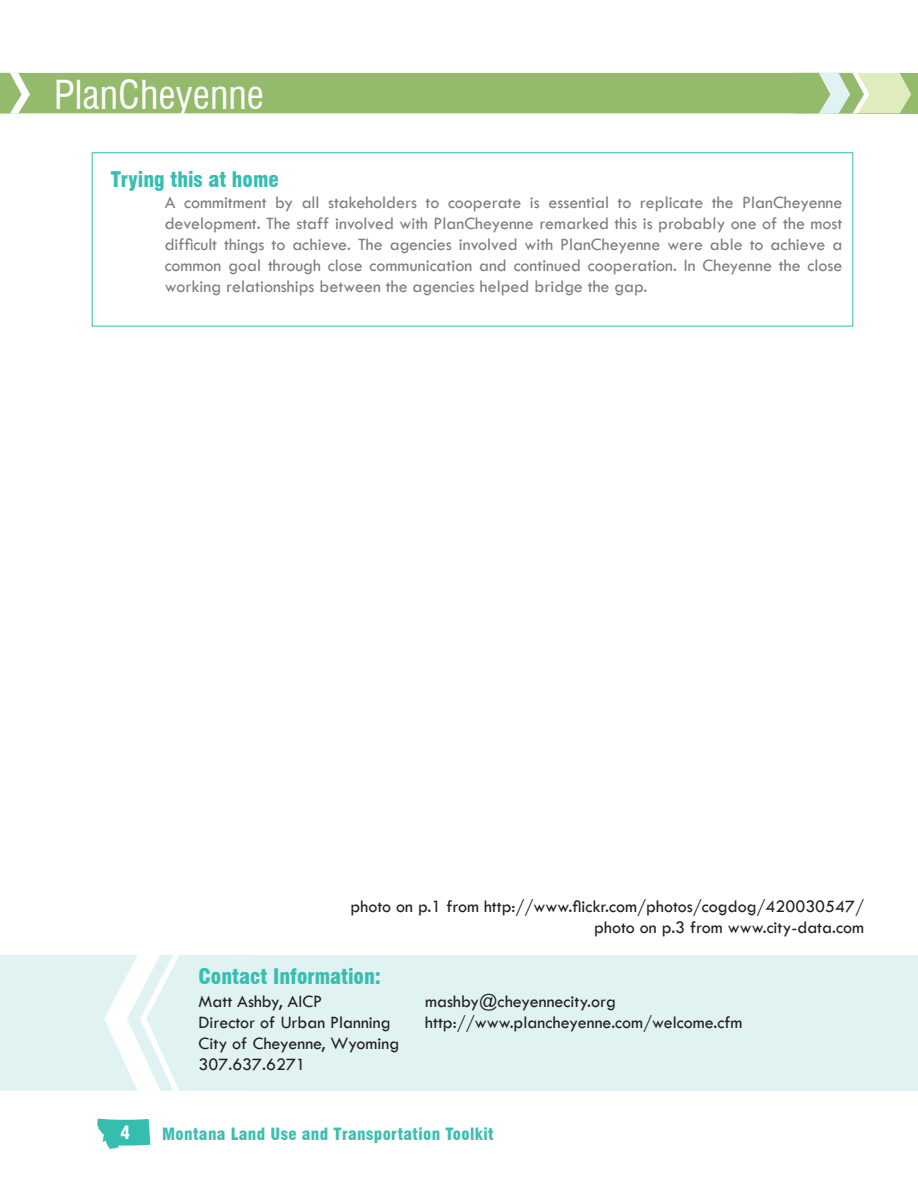
<style>
.page{position:relative;width:918px;height:1188px;background:#fff}
.page>*{position:absolute;margin:0;border:0;box-sizing:border-box;transform-origin:0 0}
.t1{font:condensed 39px "Swiss 721 BT";color:#fff}
.t2{font:900 condensed 21px "Swiss 721 BT";color:#37beb0}
.t3{font:18px/21px "Tw Cen";color:#7e7e7e;text-align:justify}
.t4{font:18px/21px "Tw Cen";color:#231f20;text-align:right}
.t5{font:900 condensed 16.5px "Swiss 721 BT";letter-spacing:.025em;color:#3dbeb0}
</style>
<div class="page">
<div style="left:833px;top:73px;width:85px;height:40px;background:#94ba6b"></div>
<svg style="left:0;top:73px;width:911px;height:40px;background:#9abe73"></svg>
<div style="left:196px;top:955px;width:722px;height:136px;background:#e0f2f2"></div>
<svg style="left:0;top:955px;width:196px;height:136px;background:#e4f3f3"></svg>
<div style="left:92px;top:152px;width:761px;height:175px;border:1px solid #32bdaf"></div>
<svg style="left:97px;top:1119px;width:53px;height:30px"></svg>
<h1 class="t1" style="left:54px;top:71px;width:211px">PlanCheyenne</h1>
<p class="t2" style="left:111px;top:166px;width:170px">Trying this at home</p>
<p class="t3" style="left:165px;top:191px;width:679px">A commitment by all stakeholders to cooperate is essential to replicate the PlanCheyenne development. The staff involved with PlanCheyenne remarked this is probably one of the most difficult things to achieve. The agencies involved with PlanCheyenne were able to achieve a common goal through close communication and continued cooperation. In Cheyenne the close working relationships between the agencies helped bridge the gap.</p>
<p class="t4" style="left:351px;top:896px;width:515px">photo on p.1 from http://www.flickr.com/photos/cogdog/420030547/ photo on p.3 from www.city-data.com</p>
<p class="t2" style="left:198px;top:964px;width:184px">Contact Information:</p>
<p class="t4" style="left:199px;top:991px;width:125px">Matt Ashby, AICP</p>
<p class="t4" style="left:199px;top:1012px;width:194px">Director of Urban Planning</p>
<p class="t4" style="left:199px;top:1033px;width:202px">City of Cheyenne, Wyoming</p>
<p class="t4" style="left:199px;top:1054px;width:109px">307.637.6271</p>
<p class="t4" style="left:425px;top:991px;width:192px">mashby@cheyennecity.org</p>
<p class="t4" style="left:425px;top:1012px;width:319px">http://www.plancheyenne.com/welcome.cfm</p>
<p class="t5" style="left:162px;top:1124px;width:333px">Montana Land Use and Transportation Toolkit</p>
</div>
